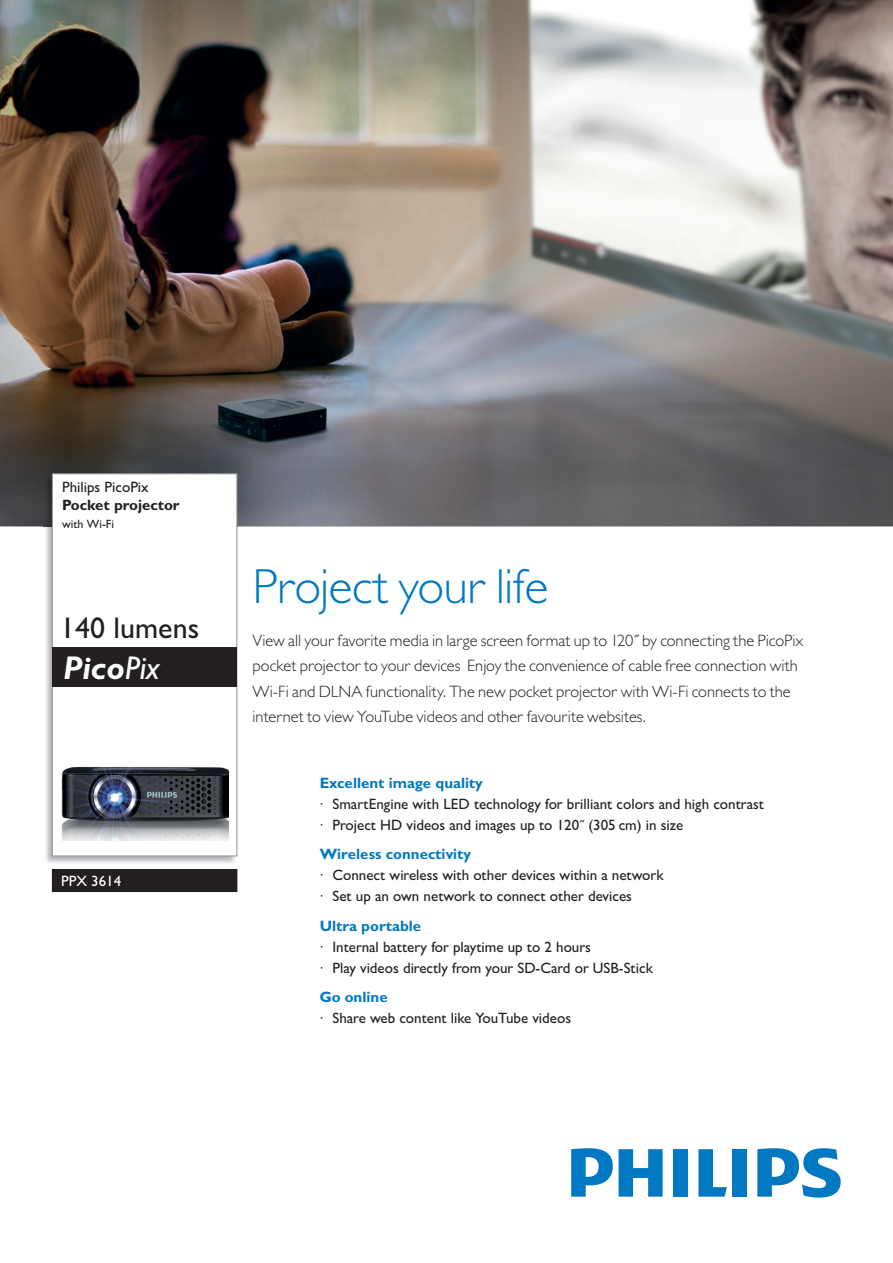
<style>
.page{position:relative;width:893px;height:1263px;background:#fff}
.page>*{position:absolute;margin:0;border:0;box-sizing:border-box;transform-origin:0 0}
.t1{font:300 49.5px "Gill Sans MT Pro";letter-spacing:-.01em;color:#0079c2}
.t2{font:italic 700 33px "Gill Sans Std";color:#fff}
.t3{font:500 30px "Gill Sans MT Pro";color:#231f20}
.t4{font:300 16.5px/25.5px "Gill Sans MT Pro";color:#231f20}
.t5{font:500 15px/21px "Gill Sans MT Pro";color:#231f20}
.t6{font:700 15px "Gill Sans MT Pro";color:#0079c2}
.t7{font:700 15px "Gill Sans MT Pro";color:#231f20}
.t8{font:500 15px "Gill Sans MT Pro";color:#fff}
.t9{font:500 12px "Gill Sans MT Pro";color:#231f20}
.s1{font-weight:400}
</style>
<div class="page">
<img style="left:0;top:0;width:893px;height:526px">
<img style="left:43px;top:473px;width:194px;height:390px">
<div style="left:52px;top:473px;width:185px;height:383px;background:#fff;border:1px solid #939598"></div>
<div style="left:52px;top:869px;width:185px;height:22px;background:#231f20"></div>
<div style="left:52px;top:869px;width:185px;height:23px;border:1px solid #231f20"></div>
<div style="left:52px;top:648px;width:185px;height:39px;background:#231f20"></div>
<img style="left:61px;top:766px;width:167px;height:75px">
<svg style="left:619px;top:1149px;width:44px;height:48px"></svg>
<svg style="left:698px;top:1149px;width:29px;height:48px"></svg>
<div style="left:673px;top:1149px;width:15px;height:48px;background:#0079c2"></div>
<div style="left:732px;top:1149px;width:14px;height:48px;background:#0079c2"></div>
<svg style="left:757px;top:1148px;width:84px;height:49px"></svg>
<svg style="left:571px;top:1148px;width:42px;height:49px"></svg>
<p class="t5" style="left:62px;top:476px;width:88px">Philips PicoPix</p>
<p class="t7" style="left:62px;top:496px;width:119px">Pocket projector</p>
<p class="t9" style="left:62px;top:517px;width:54px">with Wi-Fi</p>
<h3 class="t3" style="left:60px;top:610px;width:140px">140 lumens</h3>
<h2 class="t2" style="left:63px;top:648px;width:98px">Pico<span class="s1">Pix</span></h2>
<p class="t8" style="left:61px;top:872px;width:62px">PPX 3614</p>
<h1 class="t1" style="left:253px;top:557px;width:297px">Project your life</h1>
<p class="t4" style="left:253px;top:627px;width:552px">View all your favorite media in large screen format up to 120˝ by connecting the PicoPix pocket projector to your devices Enjoy the convenience of cable free connection with Wi-Fi and DLNA functionality. The new pocket projector with Wi-Fi connects to the internet to view YouTube videos and other favourite websites.</p>
<p class="t6" style="left:320px;top:773px;width:165px">Excellent image quality</p>
<p class="t5" style="left:320px;top:793px;width:446px">· SmartEngine with LED technology for brilliant colors and high contrast · Project HD videos and images up to 120˝ (305 cm) in size</p>
<p class="t6" style="left:320px;top:845px;width:153px">Wireless connectivity</p>
<p class="t5" style="left:320px;top:865px;width:345px">· Connect wireless with other devices within a network · Set up an own network to connect other devices</p>
<p class="t6" style="left:320px;top:916px;width:103px">Ultra portable</p>
<p class="t5" style="left:320px;top:936px;width:335px">· Internal battery for playtime up to 2 hours<br>· Play videos directly from your SD-Card or USB-Stick</p>
<p class="t6" style="left:320px;top:988px;width:70px">Go online</p>
<p class="t5" style="left:320px;top:1008px;width:253px">· Share web content like YouTube videos</p>
</div>
